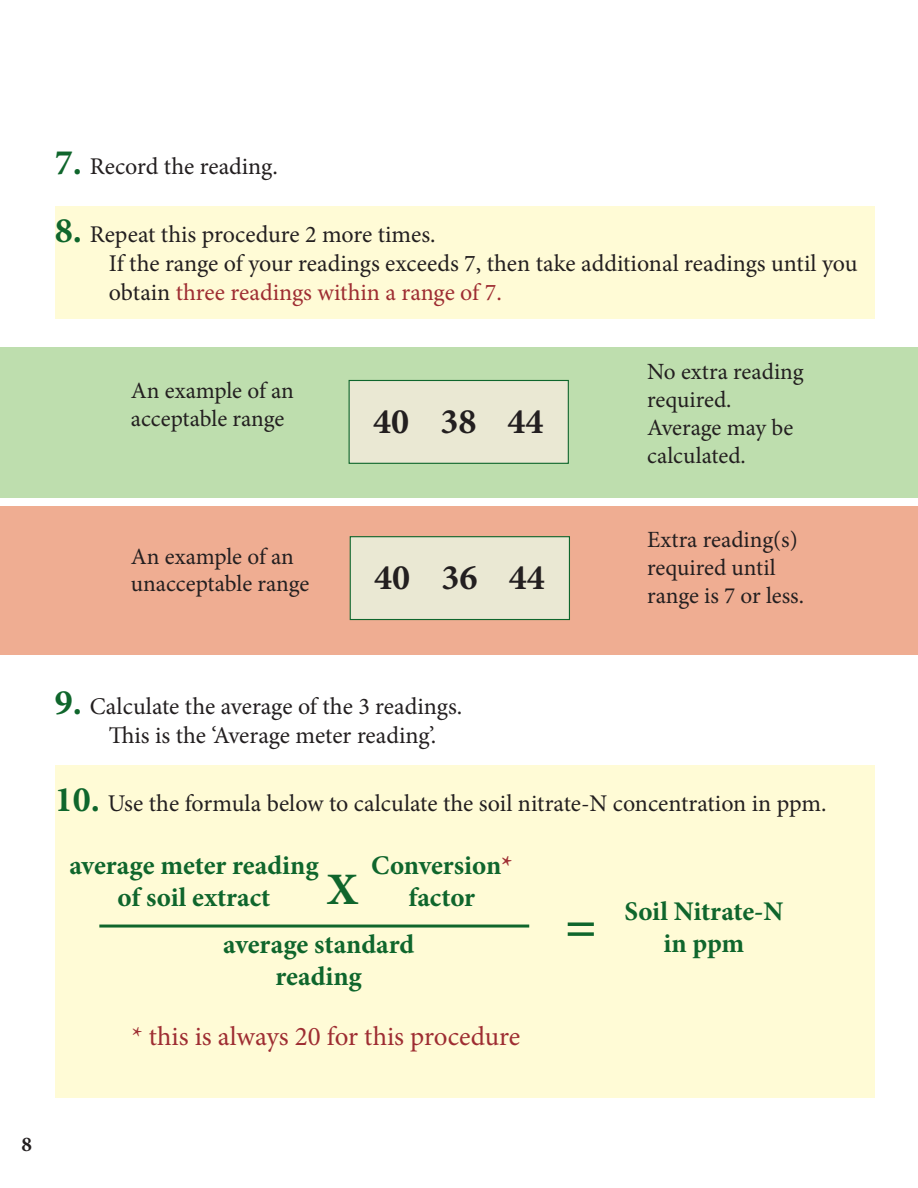
<style>
.page{position:relative;width:918px;height:1188px;background:#fff}
.page>*{position:absolute;margin:0;border:0;box-sizing:border-box;transform-origin:0 0}
.t1{font:700 36px "Minion Pro";color:#231f20}
.t2{font:700 27px/32.4px "Minion Pro";letter-spacing:-.005em;color:#0f662c;text-align:center}
.t3{font:27px "Minion Pro";color:#9e2d32}
.t4{font:24px/28.8px "Minion Pro";color:#231f20}
.t5{font:23.25px/27.9px "Minion Pro";color:#231f20}
.t6{font:700 21px "Minion Pro";color:#231f20}
.s1{font-weight:700;font-size:36px;color:#0f662c}
.s2{color:#9e2d32}
.s3{font-size:45px}
.s4{font-size:54px}
</style>
<div class="page">
<div style="left:55px;top:765px;width:820px;height:332px;background:#fffbd6"></div>
<div style="left:55px;top:206px;width:820px;height:113px;background:#fffbd6"></div>
<div style="left:0;top:347px;width:917px;height:150px;background:#bedeae"></div>
<div style="left:349px;top:380px;width:219px;height:83px;background:#eae8d3"></div>
<div style="left:349px;top:380px;width:220px;height:84px;border:1px solid #0f662c"></div>
<div style="left:0;top:506px;width:918px;height:148px;background:#efad92"></div>
<div style="left:350px;top:537px;width:219px;height:83px;background:#eae8d3"></div>
<div style="left:350px;top:536px;width:220px;height:84px;border:1px solid #0f662c"></div>
<hr style="left:99px;top:925px;width:430px;height:3px;background:#0f662c">
<p class="t4" style="left:55px;top:152px;width:225px"><span class="s1">7.</span> Record the reading.</p>
<p class="t4" style="left:109px;top:220px;width:750px;text-indent:-54px"><span class="s1">8.</span> Repeat this procedure 2 more times.<br>If the range of your readings exceeds 7, then take additional readings until you obtain <span class="s2">three readings within a range of 7.</span></p>
<p class="t5" style="left:131px;top:377px;width:164px">An example of an acceptable range</p>
<p class="t5" style="left:131px;top:542px;width:180px">An example of an unacceptable range</p>
<h1 class="t1" style="left:373px;top:396px;width:172px">40 38 44</h1>
<h1 class="t1" style="left:374px;top:552px;width:172px">40 36 44</h1>
<p class="t5" style="left:647px;top:358px;width:158px">No extra reading required.<br>Average may be calculated.</p>
<p class="t5" style="left:647px;top:526px;width:158px">Extra reading(s) required until range is 7 or less.</p>
<p class="t4" style="left:135px;top:692px;width:329px;text-indent:-80px"><span class="s1">9.</span> Calculate the average of the 3 readings. is is the ‘Average meter reading’.</p>
<p class="t4" style="left:55px;top:789px;width:773px"><span class="s1">10.</span> Use the formula below to calculate the soil nitrate-N concentration in ppm.</p>
<p class="t2" style="left:69px;top:849px;width:251px">average meter reading of soil extract</p>
<p class="t2" style="left:327px;top:849px;width:187px;text-align:left;text-indent:44px">Conversion<span class="s2">*<br></span><span class="s3">X</span> factor</p>
<p class="t2" style="left:223px;top:927px;width:192px">average standard reading</p>
<p class="t3" style="left:132px;top:1019px;width:390px">* this is always 20 for this procedure</p>
<p class="t2" style="left:663px;top:894px;width:121px;text-align:left;text-indent:-98px"><span class="s4">=</span> Soil Nitrate-N in ppm</p>
<p class="t6" style="left:22px;top:1130px;width:12px">8</p>
</div>
